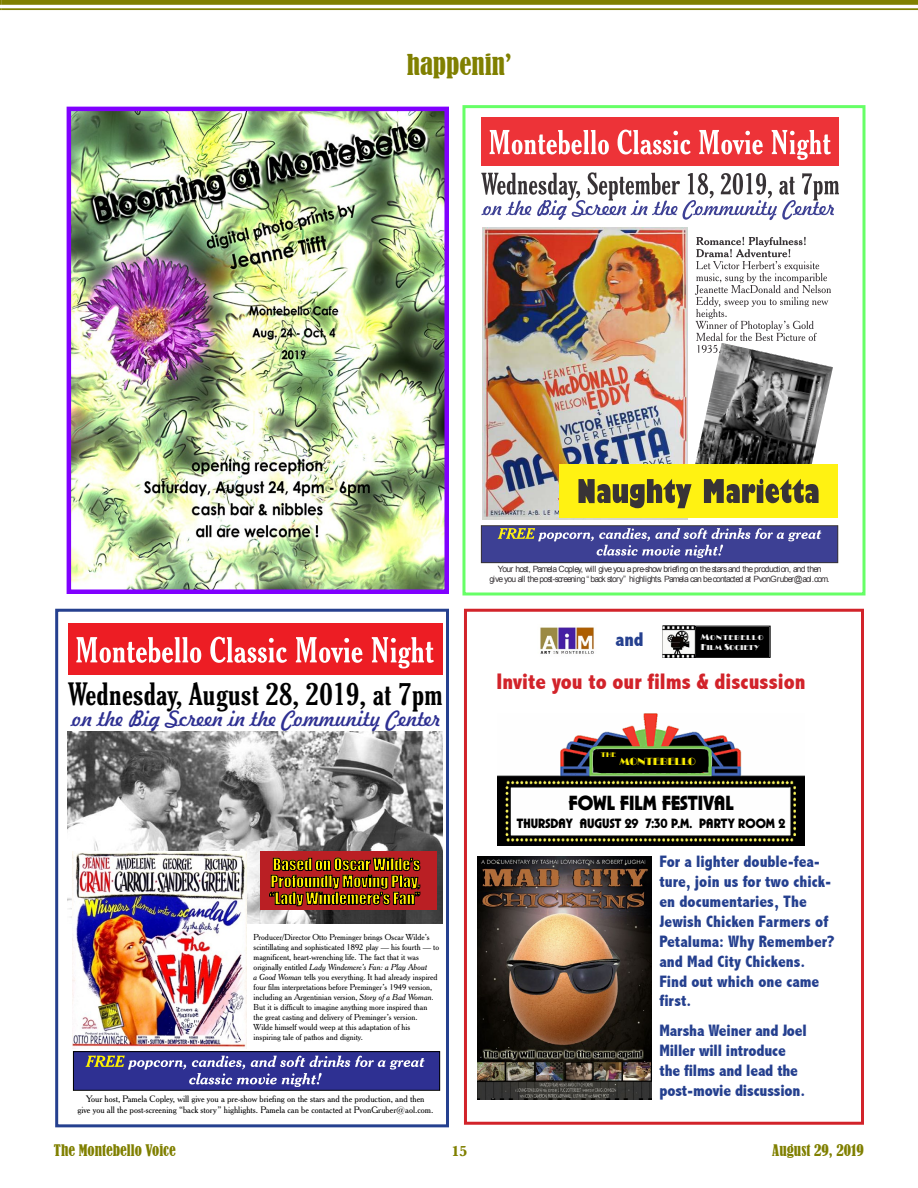
<style>
.page{position:relative;width:918px;height:1188px;background:#fff}
.page>*{position:absolute;margin:0;border:0;box-sizing:border-box;transform-origin:0 0}
.t1{font:700 extra-condensed 31.35px "Cheltenham BT";color:#000;scale:1.07 1}
.t2{font:condensed 27px "Bernard";color:#808000}
.t3{font:800 condensed 22.5px "Abadi";color:#d2232a}
.t4{font:21.15px "Plaza P Ultr";color:#000}
.t5{font:20.7px "Freehand 521 BT Regular C";color:#2e3092}
.t6{font:800 condensed 19.95px "Abadi";color:#25408f}
.t7{font:800 condensed 16.5px/20px "Abadi";color:#25408f}
.t8{font:15.45px/17px "Impact";color:#fff200;text-align:justify}
.t9{font:condensed 15px "Bernard";color:#808000}
.t10{font:700 15px "Baskerville";color:#808000}
.t11{font:13.95px "Plaza P Ultr";color:#000}
.t12{font:10.65px "Broadway Eng SCD";color:#fff200}
.t13{font:9px/10.8px "Cheltenham BT";color:#000;text-align:center}
.t14{font:9px/10.8px "Broadway Eng SCD";letter-spacing:.035em;color:#fff}
.t15{font:8.55px/10.4px "Arial";letter-spacing:-.085em;color:#383336;text-align:center}
.t16{font:8.55px "Broadway Eng SCD";color:#fff200}
.t17{font:8.4px/10.1px "Cheltenham BT";color:#000}
.s1{font-style:italic}
</style>
<div class="page">
<svg style="left:0;top:0;width:2px;height:10px"></svg>
<div style="left:2px;top:0;width:916px;height:5px;background:#808000"></div>
<hr style="left:2px;top:8px;width:916px;height:2px;background:#808000">
<img style="left:68px;top:732px;width:374px;height:191px">
<div style="left:73px;top:1052px;width:367px;height:38px;background:#2e3092"></div>
<div style="left:73px;top:1051px;width:367px;height:39px;border:1px solid #000"></div>
<div style="left:68px;top:624px;width:374px;height:51px;background:#ed1d24"></div>
<svg style="left:76px;top:637px;width:358px;height:31px"></svg>
<svg style="left:86px;top:1056px;width:339px;height:31px"></svg>
<div style="left:260px;top:852px;width:177px;height:58px;background:#ba1f24"></div>
<svg style="left:269px;top:858px;width:151px;height:48px"></svg>
<img style="left:73px;top:851px;width:174px;height:197px">
<div style="left:55px;top:609px;width:394px;height:518px;border:3px solid #25408f"></div>
<img style="left:72px;top:112px;width:372px;height:477px">
<div style="left:67px;top:107px;width:382px;height:487px;border:4px solid #8000ff"></div>
<img style="left:663px;top:625px;width:31px;height:33px">
<svg style="left:694px;top:625px;width:77px;height:33px;background:#0f0f0f"></svg>
<div style="left:696px;top:627px;width:73px;height:29px;border:1px solid #000"></div>
<div style="left:697px;top:628px;width:71px;height:28px;border:1px solid #000"></div>
<img style="left:498px;top:713px;width:307px;height:132px">
<div style="left:593px;top:749px;width:115px;height:24px;background:#000;border-radius:9px"></div>
<img style="left:540px;top:627px;width:55px;height:27px">
<img style="left:478px;top:856px;width:173px;height:243px">
<div style="left:464px;top:609px;width:400px;height:516px;border:3px solid #d2232a"></div>
<img style="left:695px;top:353px;width:138px;height:111px">
<div style="left:481px;top:526px;width:357px;height:37px;background:#3d4094"></div>
<div style="left:481px;top:526px;width:357px;height:37px;border:1px solid #383336"></div>
<div style="left:481px;top:117px;width:358px;height:49px;background:#ed3338"></div>
<svg style="left:490px;top:130px;width:341px;height:30px"></svg>
<svg style="left:498px;top:528px;width:323px;height:30px"></svg>
<svg style="left:481px;top:172px;width:358px;height:48px"></svg>
<img style="left:482px;top:227px;width:205px;height:292px">
<div style="left:559px;top:464px;width:279px;height:54px;background:#fff212"></div>
<svg style="left:578px;top:479px;width:241px;height:29px"></svg>
<svg style="left:695px;top:237px;width:136px;height:116px"></svg>
<div style="left:462px;top:105px;width:404px;height:491px;border:3px solid #6f6"></div>
<h2 class="t2" style="left:407px;top:49px;width:107px">happenin’</h2>
<p class="t15" style="left:490px;top:564px;width:341px">Your host, Pamela Copley, will give you a pre-show briefing on the stars and the production, and then<br>give you all the post-screening “ back story” highlights. Pamela can be contacted at PvonGruber@aol.com.</p>
<h1 class="t1" style="left:68px;top:674px;width:352px">Wednesday, August 28, 2019, at 7pm</h1>
<h3 class="t5" style="left:72px;top:705px;width:370px">on the Big Screen in the Community Center</h3>
<h3 class="t8" style="left:269px;top:855px;width:152px">Based on Oscar Wilde’s Profoundly Moving Play, “Lady Windemere’s Fan”</h3>
<p class="t17" style="left:254px;top:932px;width:187px">Producer/Director Otto Preminger brings Oscar Wilde’s scintillating and sophisticated 1892 play — his fourth — to magnificent, heart-wrenching life. The fact that it was originally entitled <span class="s1">Lady Windemere’s Fan: a Play About<br>a Good Woman</span> tells you everything. It had already inspired four film interpretations before Preminger’s 1949 version, including an Argentinian version, <span class="s1">Story of a Bad Woman.<br></span>But it is difficult to imagine anything more inspired than<br>the great casting and delivery of Preminger’s version.<br>Wilde himself would weep at this adaptation of his inspiring tale of pathos and dignity.</p>
<p class="t13" style="left:77px;top:1093px;width:357px">Your host, Pamela Copley, will give you a pre-show briefing on the stars and the production, and then<br>give you all the post-screening “back story” highlights. Pamela can be contacted at PvonGruber@aol.com.</p>
<h3 class="t6" style="left:615px;top:628px;width:30px">and</h3>
<p class="t14" style="left:701px;top:631px;width:64px">Montebello<br>Film Society</p>
<h3 class="t3" style="left:497px;top:669px;width:310px">Invite you to our films &amp; discussion</h3>
<p class="t16" style="left:601px;top:749px;width:17px">the</p>
<p class="t12" style="left:620px;top:756px;width:78px">MONTEBELLO</p>
<h3 class="t4" style="left:569px;top:791px;width:166px">FOWL FILM FESTIVAL</h3>
<h3 class="t11" style="left:517px;top:816px;width:270px">THURSDAY AUGUST 29 7:30 P.M. PARTY ROOM 2</h3>
<h3 class="t7" style="left:659px;top:852px;width:177px">For a lighter double-fea&shy;ture, join us for two chick&shy;en documentaries, The<br>Jewish Chicken Farmers of<br>Petaluma: Why Remember? and Mad City Chickens.<br>Find out which one came first.</h3>
<h3 class="t7" style="left:659px;top:1020px;width:149px">Marsha Weiner and Joel<br>Miller will introduce the films and lead the post-movie discussion.</h3>
<h3 class="t9" style="left:54px;top:1141px;width:123px">The Montebello Voice</h3>
<h3 class="t10" style="left:451px;top:1140px;width:18px">15</h3>
<h3 class="t9" style="left:772px;top:1141px;width:93px">August 29, 2019</h3>
</div>
